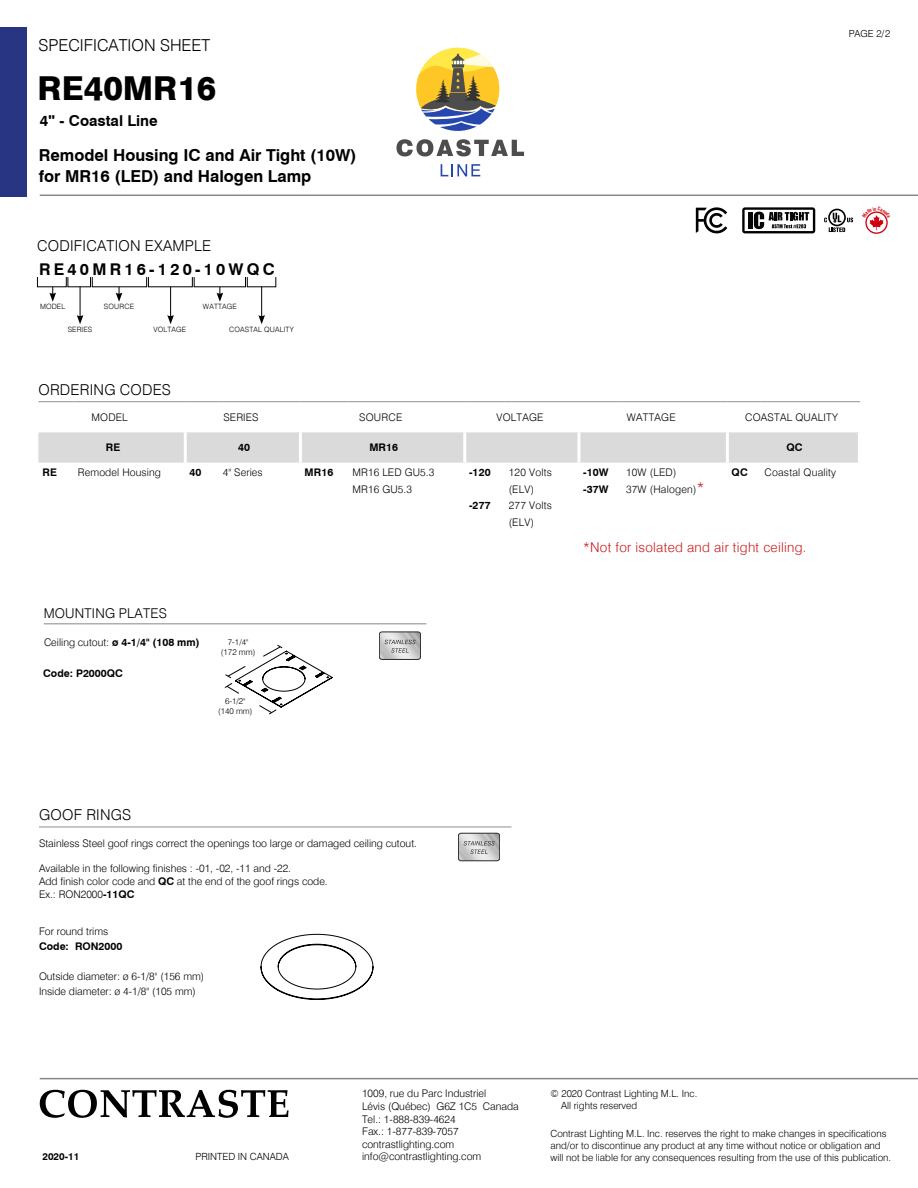
<style>
.page{position:relative;width:918px;height:1188px;background:#fff}
.page>*{position:absolute;margin:0;border:0;box-sizing:border-box;transform-origin:0 0}
.t1{font:800 33px "Swiss 721 BT";color:#000}
.t2{font:700 16.5px/21px "Swiss 721 BT";color:#000}
.t3{font:300 16.5px "Swiss 721 BT";color:#000}
.t4{font:700 16.2px "Swiss 721 BT";letter-spacing:.2em;color:#000}
.t5{font:300 15px "Swiss 721 BT";letter-spacing:.015em;color:#000}
.t6{font:700 15px "Swiss 721 BT";color:#000}
.t7{font:300 13.5px "Swiss 721 BT";letter-spacing:.02em;color:#cd1719}
.t8{font:300 13.5px "Swiss 721 BT";letter-spacing:.015em;color:#000}
.t9{font:300 10.5px/12.6px "Swiss 721 BT";color:#000}
.t10{font:300 10.5px/16.5px "Swiss 721 BT";letter-spacing:.02em;color:#000}
.t11{font:700 10.5px/16.5px "Swiss 721 BT";letter-spacing:.01em;color:#000}
.t12{font:300 10.5px "Swiss 721 BT";letter-spacing:.025em;color:#000}
.t13{font:300 9.9px/11.9px "Swiss 721 BT";color:#000}
.t14{font:700 9.9px "Swiss 721 BT";color:#000}
.t15{font:300 9.75px "Swiss 721 BT";color:#000}
.t16{font:300 8.25px/10.5px "Swiss 721 BT";color:#000;text-align:center}
.t17{font:300 7.35px "Swiss 721 BT";letter-spacing:.025em;color:#000}
.s1{font-family:"Arial"}
.s2{font-size:15px;color:#cd1719}
.s3{font-weight:700}
</style>
<div class="page">
<hr style="left:40px;top:1078px;width:878px;height:1px;background:#878787">
<svg style="left:40px;top:1090px;width:249px;height:28px"></svg>
<hr style="left:40px;top:195px;width:878px;height:1px;background:#878787">
<div style="left:0;top:27px;width:27px;height:170px;background:#283583"></div>
<svg style="left:828px;top:209px;width:18px;height:17px"></svg>
<svg style="left:830px;top:210px;width:14px;height:15px"></svg>
<svg style="left:824px;top:213px;width:29px;height:19px"></svg>
<svg style="left:742px;top:207px;width:73px;height:26px"></svg>
<svg style="left:696px;top:207px;width:32px;height:27px"></svg>
<svg style="left:396px;top:139px;width:128px;height:17px"></svg>
<svg style="left:441px;top:164px;width:39px;height:12px"></svg>
<svg style="left:416px;top:48px;width:83px;height:83px"></svg>
<hr style="left:80px;top:287px;width:1px;height:30px;background:#000">
<svg style="left:77px;top:315px;width:6px;height:9px"></svg>
<hr style="left:170px;top:287px;width:1px;height:30px;background:#000">
<svg style="left:167px;top:315px;width:7px;height:9px"></svg>
<hr style="left:44px;top:624px;width:123px;height:1px;background:#878787">
<hr style="left:167px;top:623px;width:259px;height:1px;background:#878787">
<svg style="left:225px;top:645px;width:108px;height:69px"></svg>
<hr style="left:39px;top:826px;width:472px;height:2px;background:#9d9d9c">
<svg style="left:261px;top:934px;width:112px;height:66px"></svg>
<div style="left:38px;top:432px;width:820px;height:31px;background:#dadada"></div>
<hr style="left:38px;top:401px;width:36px;height:1px;background:#9d9d9c">
<hr style="left:74px;top:401px;width:111px;height:1px;background:#9d9d9c">
<hr style="left:300px;top:401px;width:48px;height:1px;background:#9d9d9c">
<hr style="left:348px;top:401px;width:117px;height:1px;background:#9d9d9c">
<hr style="left:465px;top:401px;width:40px;height:1px;background:#9d9d9c">
<hr style="left:505px;top:401px;width:74px;height:1px;background:#9d9d9c">
<hr style="left:579px;top:401px;width:43px;height:1px;background:#9d9d9c">
<hr style="left:622px;top:401px;width:105px;height:1px;background:#9d9d9c">
<hr style="left:185px;top:401px;width:33px;height:1px;background:#9d9d9c">
<hr style="left:218px;top:401px;width:82px;height:1px;background:#9d9d9c">
<hr style="left:727px;top:401px;width:33px;height:1px;background:#9d9d9c">
<hr style="left:760px;top:401px;width:100px;height:1px;background:#9d9d9c">
<hr style="left:184px;top:432px;width:3px;height:31px;background:#fff">
<hr style="left:299px;top:432px;width:3px;height:31px;background:#fff">
<hr style="left:463px;top:432px;width:3px;height:31px;background:#fff">
<hr style="left:577px;top:432px;width:3px;height:31px;background:#fff">
<hr style="left:726px;top:432px;width:3px;height:31px;background:#fff">
<svg style="left:37px;top:277px;width:239px;height:25px"></svg>
<hr style="left:261px;top:287px;width:1px;height:30px;background:#000">
<svg style="left:258px;top:315px;width:7px;height:9px"></svg>
<img style="left:458px;top:833px;width:42px;height:28px">
<div style="left:458px;top:833px;width:42px;height:28px;border:1px solid #2b2b29;border-radius:3px"></div>
<svg style="left:464px;top:841px;width:31px;height:13px"></svg>
<img style="left:379px;top:632px;width:42px;height:26px">
<div style="left:379px;top:632px;width:42px;height:28px;border:1px solid #2b2b29;border-radius:3px"></div>
<svg style="left:385px;top:640px;width:31px;height:13px"></svg>
<svg style="left:865px;top:211px;width:23px;height:23px"></svg>
<h2 class="t3" style="left:39px;top:35px;width:173px">SPECIFICATION SHEET</h2>
<h1 class="t1" style="left:38px;top:68px;width:180px">RE40MR16</h1>
<h3 class="t6" style="left:40px;top:112px;width:119px">4<span class="s1">"</span> - Coastal Line</h3>
<h2 class="t2" style="left:39px;top:144px;width:319px">Remodel Housing IC and Air Tight (10W) for MR16 (LED) and Halogen Lamp</h2>
<p class="t15" style="left:849px;top:28px;width:43px">PAGE 2/2</p>
<h3 class="t5" style="left:37px;top:236px;width:176px">CODIFICATION EXAMPLE</h3>
<h3 class="t4" style="left:39px;top:260px;width:237px">RE40MR16-120-10WQC</h3>
<p class="t17" style="left:40px;top:302px;width:27px">MODEL</p>
<p class="t17" style="left:68px;top:325px;width:26px">SERIES</p>
<p class="t17" style="left:104px;top:302px;width:32px">SOURCE</p>
<p class="t17" style="left:203px;top:302px;width:35px">WATTAGE</p>
<p class="t17" style="left:153px;top:325px;width:34px">VOLTAGE</p>
<p class="t17" style="left:229px;top:325px;width:66px">COASTAL QUALITY</p>
<h3 class="t5" style="left:39px;top:381px;width:134px">ORDERING CODES</h3>
<p class="t9" style="left:92px;top:411px;width:38px">MODEL</p>
<p class="t9" style="left:223px;top:411px;width:37px">SERIES</p>
<p class="t9" style="left:359px;top:411px;width:45px">SOURCE</p>
<p class="t12" style="left:496px;top:411px;width:49px">VOLTAGE</p>
<p class="t12" style="left:627px;top:411px;width:50px">WATTAGE</p>
<p class="t12" style="left:745px;top:411px;width:94px">COASTAL QUALITY</p>
<p class="t11" style="left:106px;top:439px;width:16px">RE</p>
<p class="t11" style="left:238px;top:439px;width:14px">40</p>
<p class="t11" style="left:369px;top:439px;width:30px">MR16</p>
<p class="t11" style="left:786px;top:439px;width:18px">QC</p>
<p class="t11" style="left:43px;top:464px;width:16px">RE</p>
<p class="t9" style="left:78px;top:466px;width:85px">Remodel Housing</p>
<p class="t11" style="left:190px;top:464px;width:14px">40</p>
<p class="t9" style="left:223px;top:466px;width:42px">4" Series</p>
<p class="t11" style="left:305px;top:464px;width:30px">MR16</p>
<p class="t9" style="left:353px;top:464px;width:83px;line-height:16.5px">MR16 LED GU5.3<br>MR16 GU5.3</p>
<p class="t11" style="left:469px;top:464px;width:23px">-120</p>
<p class="t11" style="left:469px;top:497px;width:23px">-277</p>
<p class="t10" style="left:509px;top:464px;width:45px">120 Volts (ELV)<br>277 Volts (ELV)</p>
<p class="t11" style="left:583px;top:464px;width:27px">-10W -37W</p>
<p class="t10" style="left:626px;top:464px;width:80px">10W (LED)<br>37W (Halogen)<span class="s2">*</span></p>
<p class="t11" style="left:732px;top:464px;width:18px">QC</p>
<p class="t10" style="left:765px;top:464px;width:73px">Coastal Quality</p>
<p class="t7" style="left:583px;top:539px;width:225px">*Not for isolated and air tight ceiling.</p>
<p class="t8" style="left:44px;top:605px;width:125px">MOUNTING PLATES</p>
<p class="t9" style="left:44px;top:636px;width:157px">Ceiling cutout: <span class="s3">ø 4-1/4" (108 mm)</span></p>
<p class="t11" style="left:43px;top:665px;width:81px">Code: P2000QC</p>
<p class="t16" style="left:221px;top:637px;width:36px">7-1/4" (172 mm)</p>
<p class="t16" style="left:218px;top:696px;width:36px">6-1/2" (140 mm)</p>
<h3 class="t5" style="left:39px;top:806px;width:94px">GOOF RINGS</h3>
<p class="t9" style="left:39px;top:837px;width:379px">Stainless Steel goof rings correct the openings too large or damaged ceiling cutout.</p>
<p class="t9" style="left:39px;top:862px;width:290px">Available in the following finishes : -01, -02, -11 and -22.<br>Add finish color code and <span class="s3">QC</span> at the end of the goof rings code.<br>Ex.: RON2000<span class="s3">-11QC</span></p>
<p class="t9" style="left:39px;top:925px;width:71px">For round trims</p>
<p class="t11" style="left:39px;top:938px;width:85px">Code: RON2000</p>
<p class="t9" style="left:39px;top:969px;width:167px;line-height:15px">Outside diameter: ø 6-1/8" (156 mm)<br>Inside diameter: ø 4-1/8" (105 mm)</p>
<p class="t14" style="left:42px;top:1151px;width:38px">2020-11</p>
<p class="t13" style="left:195px;top:1151px;width:95px">PRINTED IN CANADA</p>
<p class="t9" style="left:362px;top:1087px;width:158px">1009, rue du Parc Industriel<br>Lévis (Québec) G6Z 1C5 Canada<br>Tel.: 1-888-839-4624<br>Fax.: 1-877-839-7057 contrastlighting.com info@contrastlighting.com</p>
<p class="t13" style="left:561px;top:1087px;width:138px;text-indent:-11px">© 2020 Contrast Lighting M.L. Inc.<br>All rights reserved</p>
<p class="t13" style="left:551px;top:1127px;width:342px">Contrast Lighting M.L. Inc. reserves the right to make changes in specifications and/or to discontinue any product at any time without notice or obligation and will not be liable for any consequences resulting from the use of this publication.</p>
</div>
